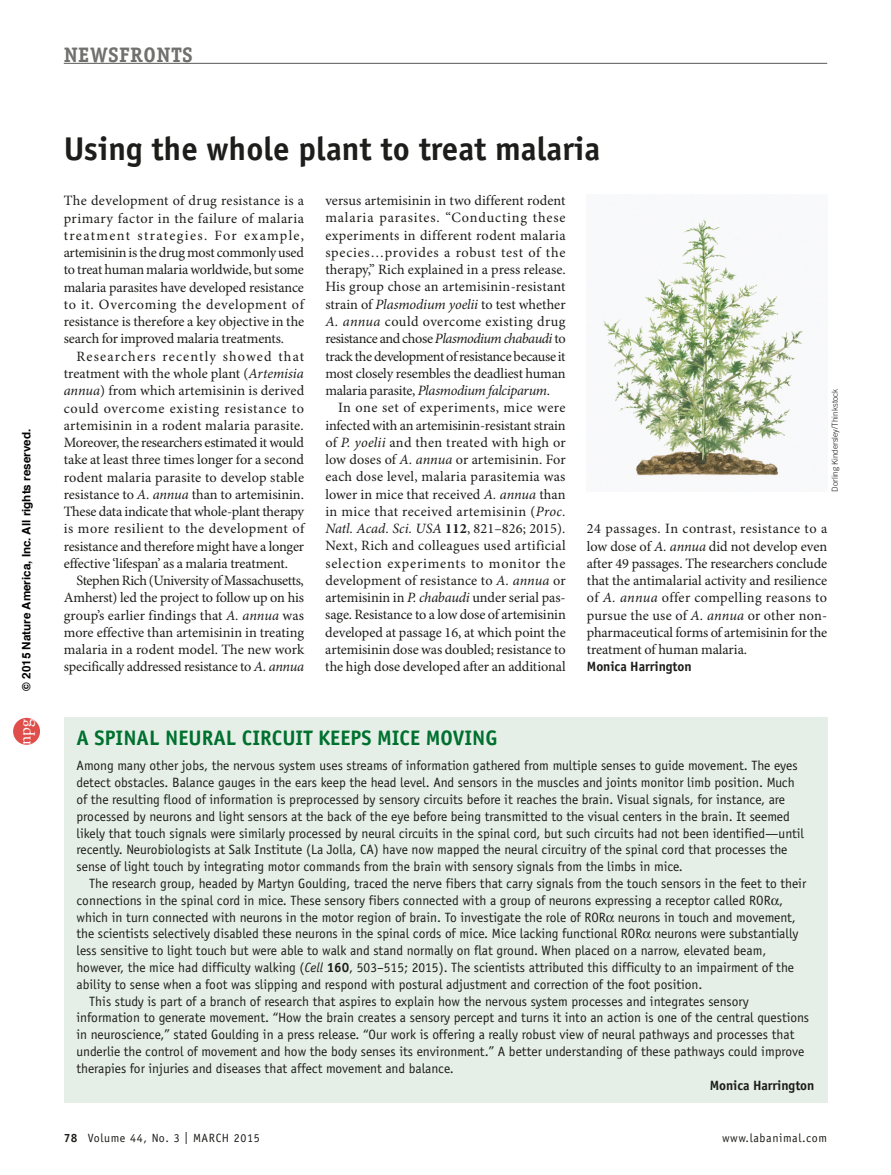
<style>
.page{position:relative;width:891px;height:1175px;background:#fff}
.page>*{position:absolute;margin:0;border:0;box-sizing:border-box;transform-origin:0 0}
.t1{font:700 33px "Officina Sans Std";color:#1d1d1b}
.t2{font:700 21px "Officina Sans Std";color:#00702f}
.t3{font:700 21px "Officina Serif Std";letter-spacing:.025em;color:#70706f}
.t4{font:17.4px "Adobe Garamond Pro";color:#fff}
.t5{font:14.25px/17.2px "Minion Pro";letter-spacing:-.01em;color:#1d1d1b;text-align:justify}
.t6{font:13.5px/16.8px "Officina Sans Std";color:#1d1d1b}
.t7{font:700 13.5px "Officina Sans Std";letter-spacing:-.005em;color:#1d1d1b}
.t8{font:12px "Officina Sans Std";letter-spacing:.05em;color:#1d1d1b}
.t9{font:700 11.7px "Helvetica";color:#000}
.t10{font:300 8.25px "Trade Gothic LT Std";letter-spacing:-.005em;color:#1d1d1b}
.s1{font-family:"Arial"}
.s2{font-style:italic}
.s3{font-weight:700}
</style>
<div class="page">
<div style="left:64px;top:717px;width:763px;height:385px;background:#e6efe7"></div>
<img style="left:603px;top:219px;width:200px;height:257px">
<hr style="left:64px;top:63px;width:763px;height:1px;background:#575756">
<div style="left:13px;top:718px;width:27px;height:26px;background:#df4e4a;border-radius:50%"></div>
<h2 class="t3" style="left:64px;top:41px;width:130px">NEWSFRONTS</h2>
<p class="t9" style="left:17px;top:690px;width:263px;rotate:-90deg">© 201<span class="s1">5</span> Nature America, Inc. All rights reserved.</p>
<p class="t4" style="left:14px;top:744px;width:28px;rotate:-90deg">npg</p>
<h1 class="t1" style="left:64px;top:128px;width:538px">Using the whole plant to treat malaria</h1>
<p class="t5" style="left:325px;top:192px;width:242px">versus artemisinin in two different rodent malaria parasites. “Conducting these experiments in different rodent malaria species…provides a robust test of the therapy,” Rich explained in a press release.<br>His group chose an artemisinin-resistant strain of <span class="s2">Plasmodium yoelii</span> to test whether <span class="s2">A. annua</span> could overcome existing drug resistance and chose <span class="s2">Plasmodium chabaudi</span> to track the development of resistance because it most closely resembles the deadliest human malaria parasite, <span class="s2">Plasmodium falciparum</span>.</p>
<p class="t5" style="left:325px;top:400px;width:242px;text-indent:13px">In one set of experiments, mice were infected with an artemisinin-resistant strain of <span class="s2">P. yoelii</span> and then treated with high or low doses of <span class="s2">A. annua</span> or artemisinin. For each dose level, malaria parasitemia was lower in mice that received <span class="s2">A. annua</span> than in mice that received artemisinin (<span class="s2">Proc.<br>Natl. Acad. Sci. USA</span> <span class="s3">112</span>, 821–826; 2015).<br>Next, Rich and colleagues used artificial selection experiments to monitor the development of resistance to <span class="s2">A. annua</span> or artemisinin in <span class="s2">P. chabaudi</span> under serial pas&shy;sage. Resistance to a low dose of artemisinin developed at passage 16, at which point the artemisinin dose was doubled; resistance to the high dose developed after an additional</p>
<p class="t5" style="left:64px;top:193px;width:242px">The development of drug resistance is a primary factor in the failure of malaria treatment strategies. For example, artemisinin is the drug most commonly used to treat human malaria worldwide, but some malaria parasites have developed resistance to it. Overcoming the development of resistance is therefore a key objective in the search for improved malaria treatments.</p>
<p class="t5" style="left:64px;top:348px;width:242px;text-indent:13px">Researchers recently showed that treatment with the whole plant (<span class="s2">Artemisia annua</span>) from which artemisinin is derived could overcome existing resistance to artemisinin in a rodent malaria parasite.<br>Moreover, the researchers estimated it would take at least three times longer for a second rodent malaria parasite to develop stable resistance to <span class="s2">A. annua</span> than to artemisinin.<br>These data indicate that whole-plant therapy is more resilient to the development of resistance and therefore might have a longer effective ‘lifespan’ as a malaria treatment.</p>
<p class="t5" style="left:64px;top:572px;width:242px;text-indent:13px">Stephen Rich (University of Massachusetts, Amherst) led the project to follow up on his group’s earlier findings that <span class="s2">A. annua</span> was more effective than artemisinin in treating malaria in a rodent model. The new work specifically addressed resistance to <span class="s2">A. annua</span></p>
<p class="t10" style="left:830px;top:491px;width:104px;rotate:-90deg">Dorling Kindersley/Thinkstock</p>
<p class="t5" style="left:587px;top:521px;width:242px">24 passages. In contrast, resistance to a low dose of <span class="s2">A. annua</span> did not develop even after 49 passages. The researchers conclude that the antimalarial activity and resilience of <span class="s2">A. annua</span> offer compelling reasons to pursue the use of <span class="s2">A. annua</span> or other non&shy;pharmaceutical forms of artemisinin for the treatment of human malaria.</p>
<p class="t7" style="left:587px;top:657px;width:106px">Monica Harrington</p>
<h2 class="t2" style="left:77px;top:725px;width:40px">A spinal</h2>
<h2 class="t2" style="left:165px;top:725px;width:334px">n eural circuit keeps mice movin g</h2>
<p class="t6" style="left:77px;top:757px;width:729px">Among many other jobs, the nervous system uses streams of information gathered from multiple senses to guide movement. The eyes detect obstacles. Balance gauges in the ears keep the head level. And sensors in the muscles and joints monitor limb position. Much of the resulting flood of information is preprocessed by sensory circuits before it reaches the brain. Visual signals, for instance, are processed by neurons and light sensors at the back of the eye before being transmitted to the visual centers in the brain. It seemed likely that touch signals were similarly processed by neural circuits in the spinal cord, but such circuits had not been identified—until recently. Neurobiologists at Salk Institute (La Jolla, CA) have now mapped the neural circuitry of the spinal cord that processes the sense of light touch by integrating motor commands from the brain with sensory signals from the limbs in mice.</p>
<p class="t6" style="left:89px;top:875px;width:719px">The research group, headed by Martyn Goulding, traced the nerve fibers that carry signals from the touch sensors in the feet to their</p>
<p class="t6" style="left:77px;top:892px;width:708px">connections in the spinal cord in mice. These sensory fibers connected with a group of neurons expressing a receptor called ROR ,</p>
<p class="t6" style="left:77px;top:908px;width:721px">which in turn connected with neurons in the motor region of brain. To investigate the role of ROR neurons in touch and movement,</p>
<p class="t6" style="left:77px;top:925px;width:723px">the scientists selectively disabled these neurons in the spinal cords of mice. Mice lacking functional ROR neurons were substantially</p>
<p class="t6" style="left:77px;top:942px;width:691px">less sensitive to light touch but were able to walk and stand normally on flat ground. When placed on a narrow, elevated beam,</p>
<p class="t6" style="left:77px;top:959px;width:719px">however, the mice had difficulty walking (<span class="s2">Cell</span> <span class="s3">160</span>, 503–515; 2015). The scientists attributed this difficulty to an impairment of the</p>
<p class="t6" style="left:77px;top:975px;width:627px">ability to sense when a foot was slipping and respond with postural adjustment and correction of the foot position.</p>
<p class="t6" style="left:89px;top:992px;width:661px">This study is part of a branch of research that aspires to explain how the nervous system processes and integrates sensory</p>
<p class="t6" style="left:77px;top:1009px;width:734px">information to generate movement. “How the brain creates a sensory percept and turns it into an action is one of the central questions</p>
<p class="t6" style="left:77px;top:1026px;width:719px">in neuroscience,” stated Goulding in a press release. “Our work is offering a really robust view of neural pathways and processes that</p>
<p class="t6" style="left:77px;top:1043px;width:730px">underlie the control of movement and how the body senses its environment.” A better understanding of these pathways could improve</p>
<p class="t6" style="left:77px;top:1059px;width:379px">therapies for injuries and diseases that affect movement and balance.</p>
<p class="t7" style="left:710px;top:1076px;width:106px">Monica Harrington</p>
<p class="t8" style="left:64px;top:1131px;width:198px"><span class="s3">78</span> Volume 44, No. 3 | MARCH 2015</p>
<p class="t8" style="left:722px;top:1131px;width:107px">www.labanimal.com</p>
</div>
